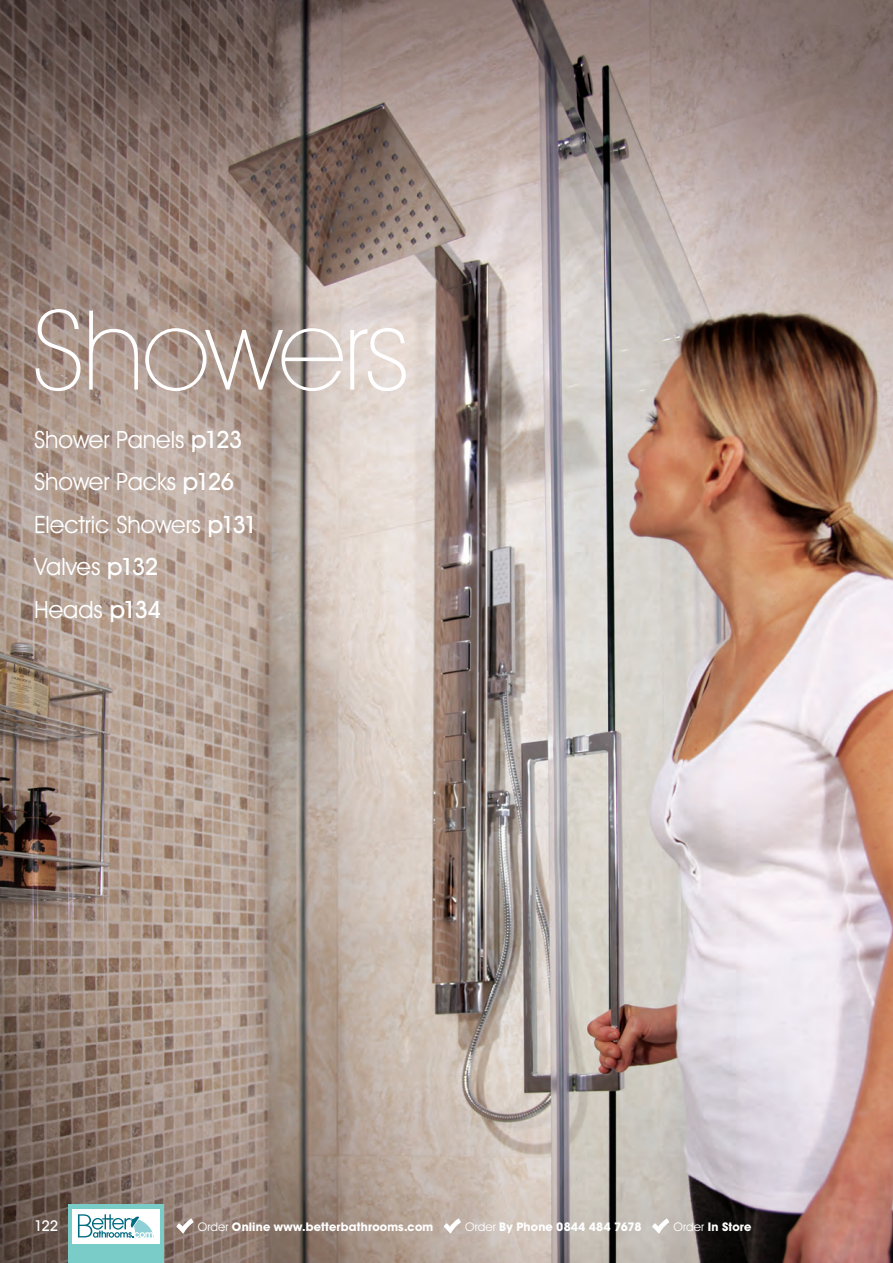
<style>
.page{position:relative;width:893px;height:1263px;background:#fff}
.page>*{position:absolute;margin:0;border:0;box-sizing:border-box;transform-origin:0 0}
.t1{font:200 111px "Avant Garde IT Cby BT";letter-spacing:-.02em;color:#fff}
.t2{font:24px/42.6px "Avant Garde IT Cby BT";color:#fff}
.t3{font:500 15px "Avant Garde IT Cby BT";color:#fff}
.t4{font:700 12px "Avant Garde IT Cby BT";letter-spacing:.015em;color:#fff}
.s1{font-weight:500}
.s2{font-weight:400}
</style>
<div class="page">
<img style="left:0;top:0;width:893px;height:1263px">
<div style="left:68px;top:1205px;width:96px;height:58px;background:#7accc8"></div>
<div style="left:72px;top:1209px;width:87px;height:34px;background:#fff"></div>
<svg style="left:78px;top:1214px;width:76px;height:24px"></svg>
<svg style="left:176px;top:1218px;width:18px;height:15px"></svg>
<svg style="left:444px;top:1218px;width:17px;height:15px"></svg>
<svg style="left:652px;top:1218px;width:17px;height:15px"></svg>
<h1 class="t1" style="left:34px;top:283px;width:376px">Showers</h1>
<p class="t2" style="left:34px;top:418px;width:225px">Shower Panels <span class="s1">p123<br></span>Shower Packs <span class="s1">p126<br></span>Electric Showers <span class="s1">p131<br></span>Valves <span class="s1">p132<br></span>Heads <span class="s1">p134</span></p>
<p class="t3" style="left:34px;top:1217px;width:26px">122</p>
<p class="t4" style="left:198px;top:1219px;width:237px"><span class="s2">Order</span> Online www.betterbathrooms.com</p>
<p class="t4" style="left:465px;top:1219px;width:178px"><span class="s2">Order</span> By Phone 0844 484 7678</p>
<p class="t4" style="left:673px;top:1219px;width:80px"><span class="s2">Order</span> In Store</p>
</div>
